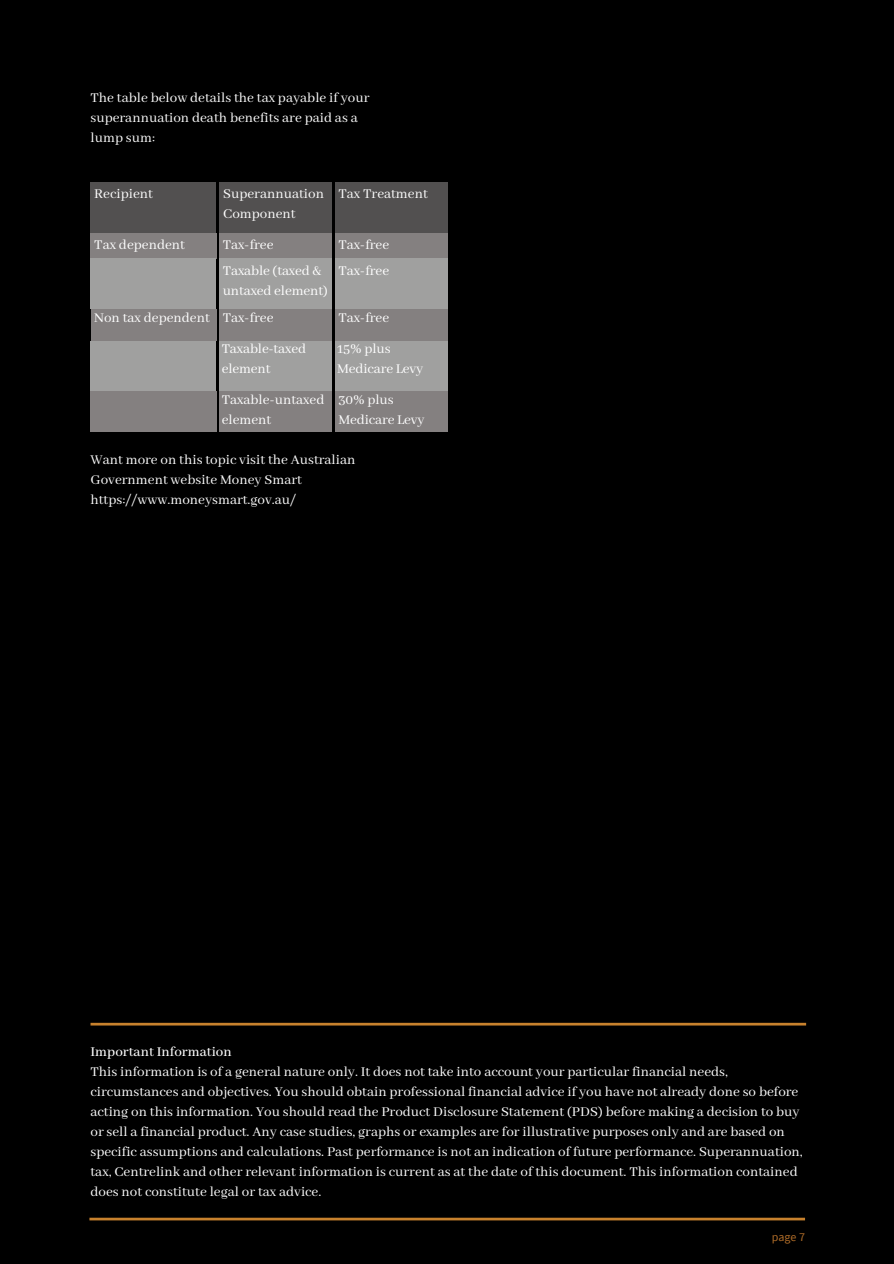
<style>
.page{position:relative;width:894px;height:1264px;background:#fff}
.page>*{position:absolute;margin:0;border:0;box-sizing:border-box;transform-origin:0 0}
.t1{font:15px/20px "Abhaya Libre";color:#fff}
.t2{font:500 15px "Abhaya Libre";color:#fff}
.t3{font:12px "Source Sans Pro";color:#af6c28}
</style>
<div class="page">
<div style="left:0;top:0;width:893px;height:1263px;background:#000"></div>
<svg style="left:89px;top:1217px;width:715px;height:3px;background:#976121"></svg>
<div style="left:90px;top:182px;width:126px;height:51px;background:#525050"></div>
<div style="left:219px;top:182px;width:113px;height:51px;background:#525050"></div>
<div style="left:335px;top:182px;width:112px;height:51px;background:#525050"></div>
<div style="left:90px;top:233px;width:126px;height:25px;background:#848080"></div>
<div style="left:219px;top:233px;width:113px;height:25px;background:#848080"></div>
<div style="left:335px;top:233px;width:112px;height:25px;background:#848080"></div>
<div style="left:219px;top:258px;width:113px;height:51px;background:#a0a09f"></div>
<div style="left:90px;top:258px;width:126px;height:51px;background:#a0a09f"></div>
<div style="left:335px;top:258px;width:112px;height:51px;background:#a0a09f"></div>
<div style="left:90px;top:309px;width:126px;height:32px;background:#848080"></div>
<div style="left:219px;top:309px;width:113px;height:32px;background:#848080"></div>
<div style="left:335px;top:309px;width:112px;height:32px;background:#848080"></div>
<div style="left:90px;top:341px;width:126px;height:51px;background:#a0a09f"></div>
<div style="left:219px;top:341px;width:113px;height:51px;background:#a0a09f"></div>
<div style="left:335px;top:341px;width:112px;height:51px;background:#a0a09f"></div>
<div style="left:335px;top:391px;width:112px;height:41px;background:#848080"></div>
<div style="left:219px;top:391px;width:113px;height:41px;background:#848080"></div>
<div style="left:90px;top:391px;width:126px;height:41px;background:#848080"></div>
<svg style="left:90px;top:1022px;width:715px;height:3px;background:#905d20"></svg>
<p class="t1" style="left:90px;top:88px;width:280px">The table below details the tax payable if your superannuation death benefits are paid as a lump sum:</p>
<p class="t1" style="left:94px;top:184px;width:60px">Recipient</p>
<p class="t1" style="left:94px;top:236px;width:92px">Tax dependent</p>
<p class="t1" style="left:223px;top:184px;width:102px">Superannuation<br>Component</p>
<p class="t1" style="left:338px;top:184px;width:91px">Tax Treatment</p>
<p class="t1" style="left:223px;top:236px;width:52px">Tax-free</p>
<p class="t1" style="left:338px;top:236px;width:52px">Tax-free</p>
<p class="t1" style="left:223px;top:262px;width:107px">Taxable (taxed &amp; untaxed element)</p>
<p class="t1" style="left:338px;top:262px;width:52px">Tax-free</p>
<p class="t1" style="left:223px;top:308px;width:52px">Tax-free</p>
<p class="t1" style="left:338px;top:308px;width:52px">Tax-free</p>
<p class="t1" style="left:221px;top:339px;width:86px">Taxable-taxed element</p>
<p class="t1" style="left:221px;top:390px;width:104px">Taxable-untaxed element</p>
<p class="t1" style="left:94px;top:308px;width:117px">Non tax dependent</p>
<p class="t1" style="left:337px;top:339px;width:88px">15% plus<br>Medicare Levy</p>
<p class="t1" style="left:338px;top:390px;width:88px">30% plus<br>Medicare Levy</p>
<p class="t1" style="left:90px;top:450px;width:266px">Want more on this topic visit the Australian<br>Government website Money Smart https://www.moneysmart.gov.au/</p>
<p class="t2" style="left:90px;top:1043px;width:143px">Important Information</p>
<p class="t1" style="left:90px;top:1062px;width:713px">This information is of a general nature only. It does not take into account your particular financial needs, circumstances and objectives. You should obtain professional financial advice if you have not already done so before acting on this information. You should read the Product Disclosure Statement (PDS) before making a decision to buy or sell a financial product. Any case studies, graphs or examples are for illustrative purposes only and are based on specific assumptions and calculations. Past performance is not an indication of future performance. Superannuation, tax, Centrelink and other relevant information is current as at the date of this document. This information contained does not constitute legal or tax advice.</p>
<p class="t3" style="left:771px;top:1229px;width:35px">page 7</p>
</div>
